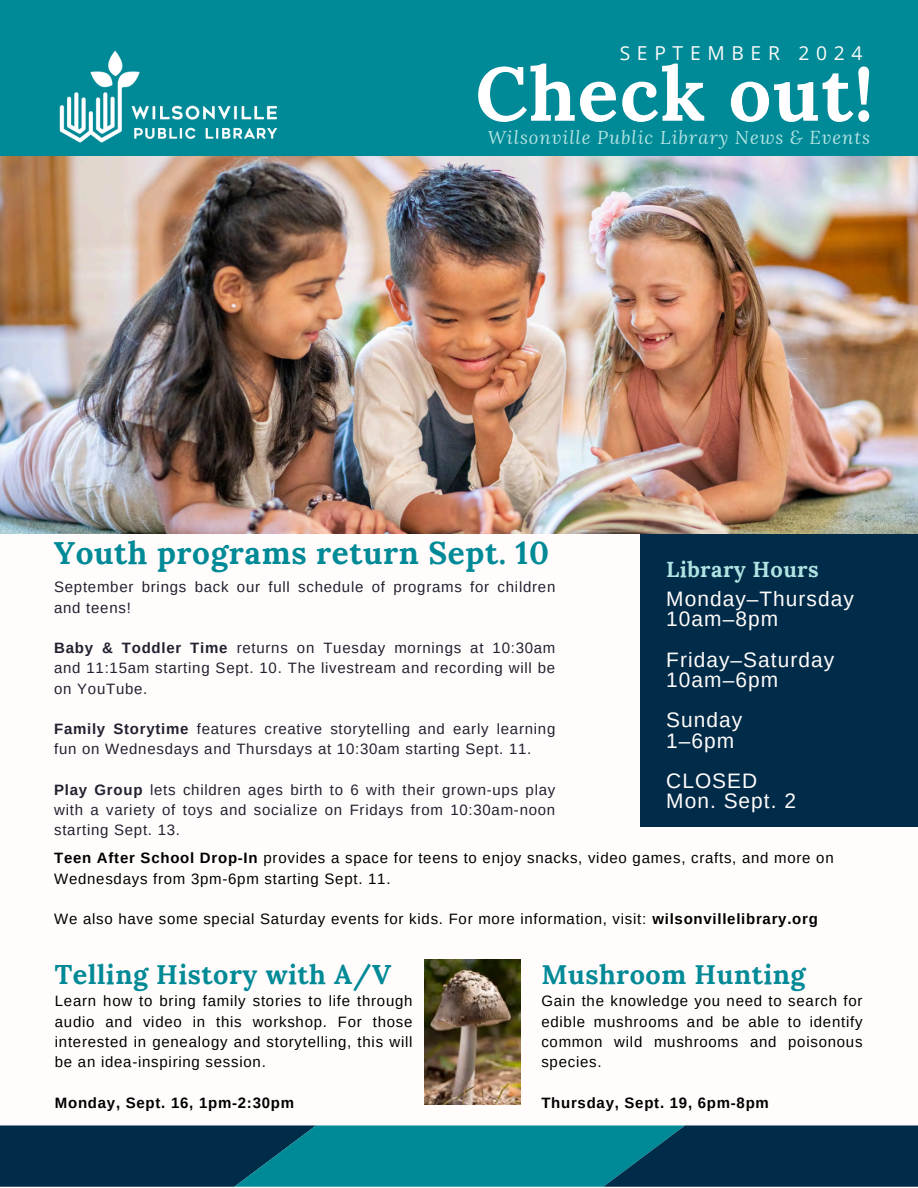
<style>
.page{position:relative;width:918px;height:1188px;background:#fffcfb}
.page>*{position:absolute;margin:0;border:0;box-sizing:border-box;transform-origin:0 0}
.t1{font:700 75.75px "Lora";letter-spacing:.02em;color:#fff}
.t2{font:700 31.5px "Lora";letter-spacing:.02em;color:#008996}
.t3{font:700 27px "Lora";letter-spacing:.02em;color:#008996}
.t4{font:700 21.75px "Lora";letter-spacing:.02em;color:#b1e3e3}
.t5{font:20.85px/20.2px "Arimo";letter-spacing:.05em;color:#fffcfb}
.t6{font:19.2px "Open Sans";letter-spacing:.35em;color:#fffcfb}
.t7{font:italic 18.45px "Lora";letter-spacing:.05em;color:#b1e3e3}
.t8{font:15px/20.2px "Arimo";letter-spacing:.05em;color:#000;text-align:justify}
.t9{font:15px/20.2px "Arimo";letter-spacing:.05em;color:#222130}
.t10{font:700 15px "Arimo";letter-spacing:.05em;color:#000}
.s1{font-weight:700}
</style>
<div class="page">
<div style="left:0;top:0;width:918px;height:157px;background:#008996"></div>
<svg style="left:0;top:1125px;width:918px;height:62px;background:#035269"></svg>
<img style="left:59px;top:50px;width:219px;height:93px">
<div style="left:640px;top:534px;width:278px;height:293px;background:#002b49"></div>
<img style="left:1px;top:156px;width:917px;height:377px">
<img style="left:424px;top:959px;width:97px;height:145px">
<p class="t6" style="left:620px;top:39px;width:244px">SEPTEMBER 2024</p>
<h1 class="t1" style="left:476px;top:45px;width:400px">Check out!</h1>
<p class="t7" style="left:488px;top:125px;width:384px">Wilsonville Public Library News &amp; Events</p>
<p class="t2" style="left:54px;top:532px;width:496px">Youth programs return Sept. 10</p>
<h2 class="t9" style="left:54px;top:577px;width:503px">September brings back our full schedule of programs for children and teens!</h2>
<p class="t9" style="left:54px;top:638px;width:503px;text-align:justify"><span class="s1">Baby &amp; Toddler Time</span> returns on Tuesday mornings at 10:30am and 11:15am starting Sept. 10. The livestream and recording will be on YouTube.</p>
<p class="t9" style="left:54px;top:719px;width:503px"><span class="s1">Family Storytime</span> features creative storytelling and early learning fun on Wednesdays and Thursdays at 10:30am starting Sept. 11.</p>
<p class="t9" style="left:54px;top:780px;width:503px;text-align:justify"><span class="s1">Play Group</span> lets children ages birth to 6 with their grown-ups play with a variety of toys and socialize on Fridays from 10:30am-noon starting Sept. 13.</p>
<p class="t4" style="left:666px;top:555px;width:154px">Library Hours</p>
<h4 class="t5" style="left:666px;top:589px;width:189px">Monday–Thursday<br>10am–8pm</h4>
<h5 class="t5" style="left:666px;top:649px;width:169px">Friday–Saturday<br>10am–6pm</h5>
<h5 class="t5" style="left:666px;top:710px;width:78px">Sunday<br>1–6pm</h5>
<h5 class="t5" style="left:666px;top:771px;width:131px">CLOSED<br>Mon. Sept. 2</h5>
<h3 class="t8" style="left:54px;top:848px;width:781px"><span class="s1">Teen After School Drop-In</span> provides a space for teens to enjoy snacks, video games, crafts, and more on<br>Wednesdays from 3pm-6pm starting Sept. 11.</h3>
<p class="t8" style="left:54px;top:909px;width:765px">We also have some special Saturday events for kids. For more information, visit: <span class="s1">wilsonvillelibrary.org</span></p>
<p class="t3" style="left:55px;top:957px;width:338px">Telling History with A/V</p>
<p class="t8" style="left:55px;top:991px;width:359px">Learn how to bring family stories to life through audio and video in this workshop. For those interested in genealogy and storytelling, this will be an idea-inspiring session.</p>
<h3 class="t10" style="left:55px;top:1094px;width:241px">Monday, Sept. 16, 1pm-2:30pm</h3>
<p class="t3" style="left:541px;top:957px;width:266px">Mushroom Hunting</p>
<p class="t8" style="left:541px;top:991px;width:323px">Gain the knowledge you need to search for edible mushrooms and be able to identify common wild mushrooms and poisonous species.</p>
<p class="t10" style="left:541px;top:1094px;width:229px">Thursday, Sept. 19, 6pm-8pm</p>
</div>
